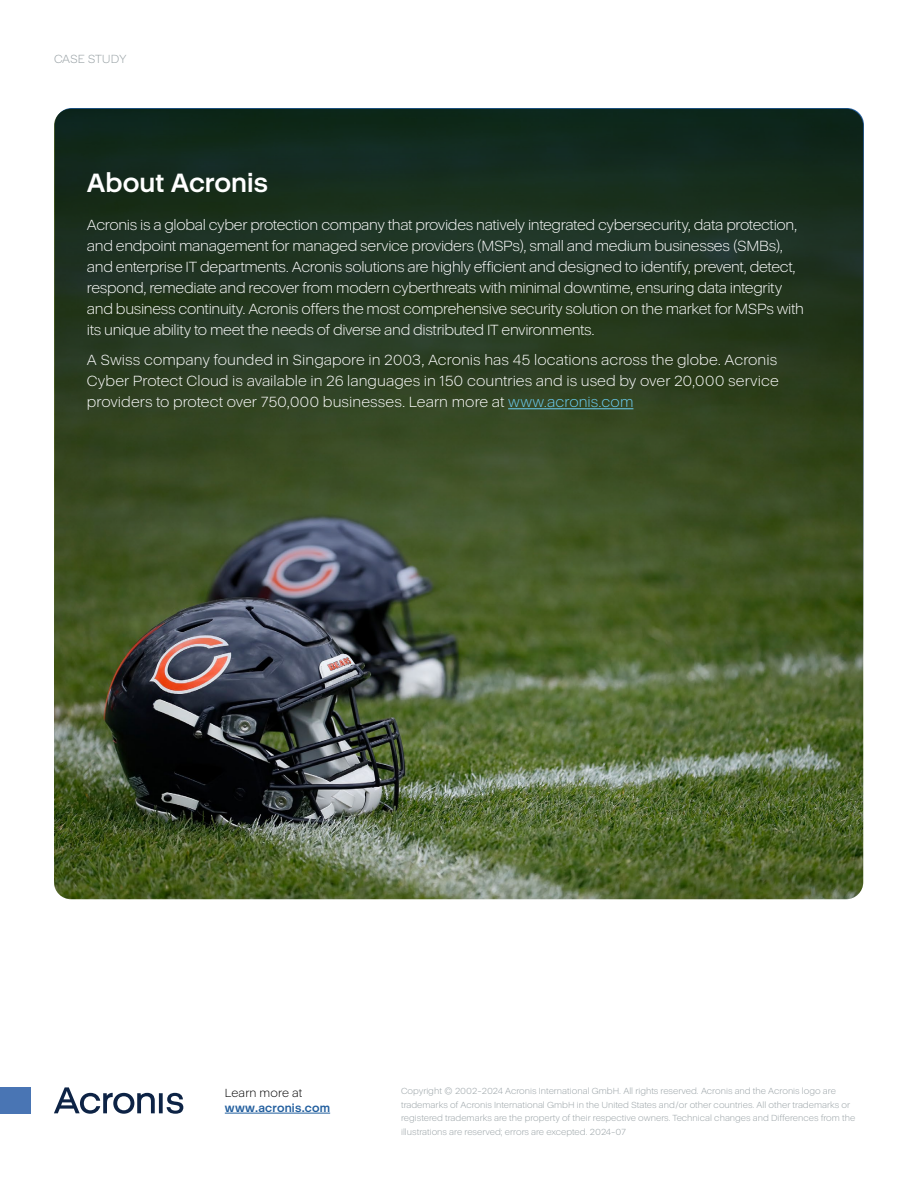
<style>
.page{position:relative;width:918px;height:1188px;background:#fff}
.page>*{position:absolute;margin:0;border:0;box-sizing:border-box;transform-origin:0 0}
.t1{font:700 27px "Acronis Cyber";color:#fff}
.t2{font:300 15px/21px "Acronis Cyber";letter-spacing:-.025em;color:#fff}
.t3{font:700 12px "Acronis Cyber";letter-spacing:.015em;color:#215e9e}
.t4{font:300 12px "Acronis Cyber";letter-spacing:.01em;color:#000}
.t5{font:300 12px "Acronis Cyber";letter-spacing:-.01em;color:#97a0a4}
.t6{font:300 9px/13.5px "Acronis Cyber";color:#97a0a4}
.s1{color:#6dcff6}
</style>
<div class="page">
<img style="left:54px;top:109px;width:809px;height:790px">
<svg style="left:55px;top:108px;width:809px;height:558px;background:#2f4227"></svg>
<hr style="left:225px;top:1113px;width:105px;height:1px;background:#215e9e">
<div style="left:0;top:1087px;width:30px;height:27px;background:#4975b4"></div>
<svg style="left:54px;top:1087px;width:129px;height:27px"></svg>
<hr style="left:508px;top:408px;width:125px;height:1px;background:#6dcff6">
<p class="t5" style="left:54px;top:52px;width:74px">CASE STUDY</p>
<h1 class="t1" style="left:87px;top:167px;width:182px">About Acronis</h1>
<p class="t2" style="left:87px;top:215px;width:719px">Acronis is a global cyber protection company that provides natively integrated cybersecurity, data protection, and endpoint management for managed service providers (MSPs), small and medium businesses (SMBs), and enterprise IT departments. Acronis solutions are highly efficient and designed to identify, prevent, detect, respond, remediate and recover from modern cyberthreats with minimal downtime, ensuring data integrity and business continuity. Acronis offers the most comprehensive security solution on the market for MSPs with its unique ability to meet the needs of diverse and distributed IT environments.</p>
<p class="t2" style="left:87px;top:349px;width:693px;text-align:justify">A Swiss company founded in Singapore in 2003, Acronis has 45 locations across the globe. Acronis Cyber Protect Cloud is available in 26 languages in 150 countries and is used by over 20,000 service providers to protect over 750,000 businesses. Learn more at <span class="s1">www.acronis.com</span></p>
<p class="t4" style="left:225px;top:1085px;width:79px">Learn more at</p>
<p class="t3" style="left:225px;top:1100px;width:107px">www.acronis.com</p>
<p class="t6" style="left:401px;top:1084px;width:456px">Copyright © 2002-2024 Acronis International GmbH. All rights reserved. Acronis and the Acronis logo are trademarks of Acronis International GmbH in the United States and/or other countries. All other trademarks or registered trademarks are the property of their respective owners. Technical changes and Differences from the illustrations are reserved; errors are excepted. 2024-07</p>
</div>
